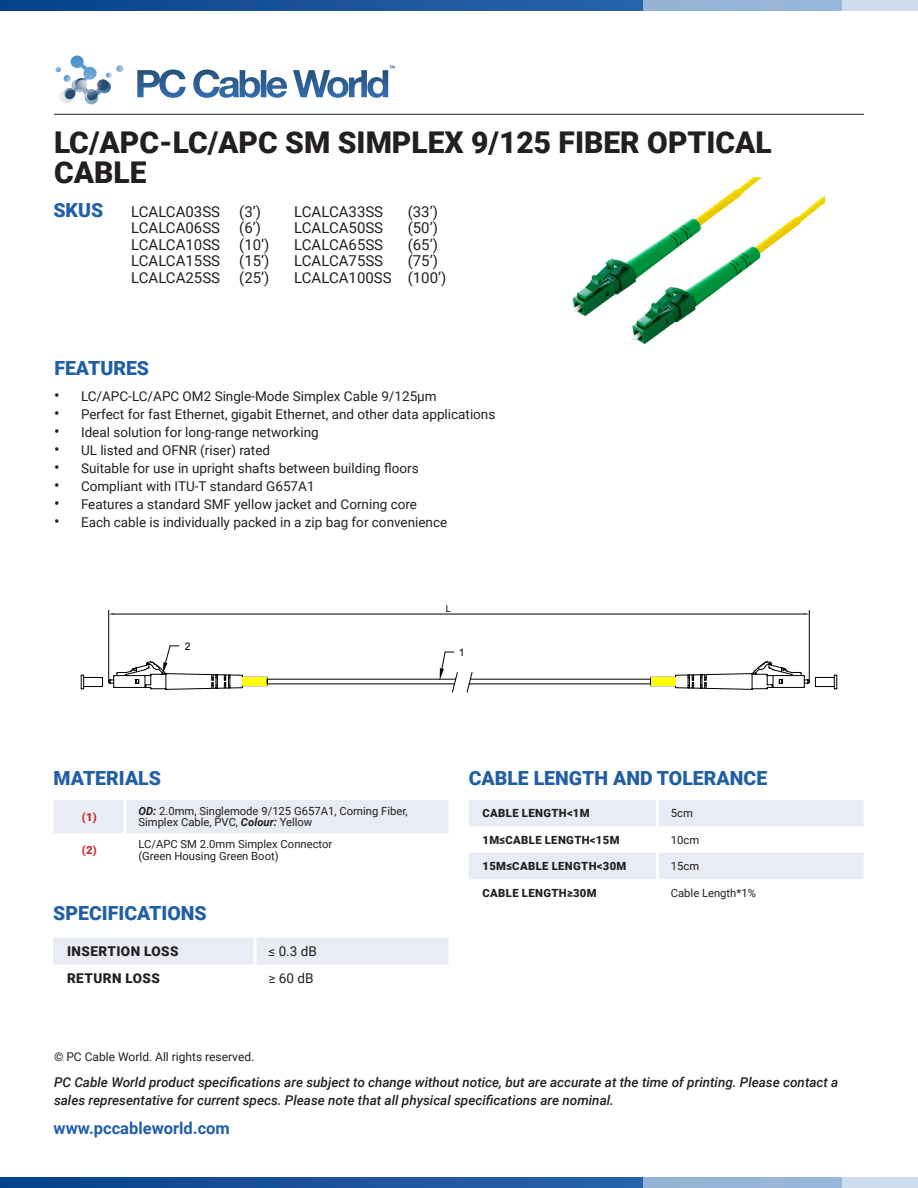
<style>
.page{position:relative;width:918px;height:1188px;background:#fff}
.page>*{position:absolute;margin:0;border:0;box-sizing:border-box;transform-origin:0 0}
.Product_Title{font:900 30px "Roboto";color:#231f20}
.t1{font:900 19.5px "Roboto";color:#215fa5}
.t2{font:700 16.5px "Roboto";color:#215fa5}
.SKU{font:15px "Roboto";color:#231f20}
.SKU_infos{font:15px "Roboto";color:#231f20}
.t3{font:13.5px "Roboto";color:#231f20}
.t4{font:italic 500 13.5px/18px "Roboto";color:#231f20}
.t5{font:900 13.5px "Roboto";letter-spacing:.035em;color:#231f20}
.t6{font:12px "Roboto";color:#231f20}
.t7{font:11.25px "Roboto";color:#231f20}
.t8{font:900 11.25px "Roboto";letter-spacing:.035em;color:#231f20}
.t9{font:900 11.25px "Roboto";color:#d1232a}
.t10{font:10.5px "Arial";color:#000}
.t11{font:9.15px "Arial";color:#000}
.s1{font-size:16.5px}
.s2{font-weight:700;font-style:italic}
</style>
<div class="page">
<svg style="left:0;top:0;width:644px;height:11px;background:#195299"></svg>
<svg style="left:55px;top:55px;width:69px;height:50px"></svg>
<svg style="left:137px;top:65px;width:258px;height:33px"></svg>
<div style="left:644px;top:0;width:274px;height:11px;background:#95b5d8"></div>
<div style="left:842px;top:0;width:76px;height:11px;background:#cddced"></div>
<svg style="left:0;top:1177px;width:643px;height:11px;background:#185299"></svg>
<div style="left:643px;top:1177px;width:275px;height:11px;background:#95b5d8"></div>
<div style="left:842px;top:1177px;width:76px;height:11px;background:#cddced"></div>
<hr style="left:54px;top:114px;width:810px;height:1px;background:#231f20">
<div style="left:53px;top:938px;width:396px;height:27px;background:#e9ebf5"></div>
<hr style="left:254px;top:938px;width:3px;height:27px;background:#fff">
<svg style="left:469px;top:800px;width:395px;height:79px"></svg>
<hr style="left:656px;top:800px;width:3px;height:26px;background:#fff">
<hr style="left:656px;top:826px;width:3px;height:27px;background:#fff">
<hr style="left:656px;top:853px;width:3px;height:26px;background:#fff">
<div style="left:54px;top:800px;width:395px;height:33px;background:#e9ebf5"></div>
<hr style="left:123px;top:800px;width:3px;height:33px;background:#fff">
<svg style="left:108px;top:610px;width:702px;height:36px"></svg>
<svg style="left:81px;top:646px;width:756px;height:47px"></svg>
<div style="left:651px;top:677px;width:25px;height:9px;background:#ff0"></div>
<img style="left:572px;top:177px;width:252px;height:167px">
<p class="Product_Title" style="left:54px;top:122px;width:719px">LC/APC-LC/APC SM SIMPLEX 9/125 FIBER OPTICAL</p>
<p class="Product_Title" style="left:54px;top:152px;width:94px">CABLE</p>
<p class="t1" style="left:53px;top:197px;width:51px">SKUS</p>
<p class="SKU" style="left:131px;top:201px;width:90px">LCALCA03SS</p>
<p class="SKU" style="left:131px;top:217px;width:90px">LCALCA06SS</p>
<p class="SKU" style="left:131px;top:234px;width:90px">LCALCA10SS</p>
<p class="SKU" style="left:131px;top:250px;width:90px">LCALCA15SS</p>
<p class="SKU" style="left:131px;top:267px;width:90px">LCALCA25SS</p>
<p class="SKU_infos" style="left:239px;top:201px;width:23px">(3’)</p>
<p class="SKU_infos" style="left:239px;top:217px;width:23px">(6’)</p>
<p class="SKU_infos" style="left:239px;top:234px;width:32px">(10’)</p>
<p class="SKU_infos" style="left:239px;top:250px;width:32px">(15’)</p>
<p class="SKU_infos" style="left:239px;top:267px;width:32px">(25’)</p>
<p class="SKU" style="left:294px;top:201px;width:90px">LCALCA33SS</p>
<p class="SKU" style="left:294px;top:217px;width:90px">LCALCA50SS</p>
<p class="SKU" style="left:294px;top:234px;width:90px">LCALCA65SS</p>
<p class="SKU" style="left:294px;top:250px;width:90px">LCALCA75SS</p>
<p class="SKU" style="left:294px;top:267px;width:99px">LCALCA100SS</p>
<p class="SKU_infos" style="left:408px;top:201px;width:32px">(33’)</p>
<p class="SKU_infos" style="left:408px;top:217px;width:32px">(50’)</p>
<p class="SKU_infos" style="left:408px;top:234px;width:32px">(65’)</p>
<p class="SKU_infos" style="left:408px;top:250px;width:32px">(75’)</p>
<p class="SKU_infos" style="left:408px;top:267px;width:40px">(100’)</p>
<p class="t1" style="left:54px;top:354px;width:96px">FEATURES</p>
<p class="t3" style="left:54px;top:387px;width:384px"><span class="s1">•</span> LC/APC-LC/APC OM2 Single-Mode Simplex Cable 9/125µm</p>
<p class="t3" style="left:54px;top:405px;width:443px"><span class="s1">•</span> Perfect for fast Ethernet, gigabit Ethernet, and other data applications</p>
<p class="t3" style="left:54px;top:423px;width:266px"><span class="s1">•</span> Ideal solution for long-range networking</p>
<p class="t3" style="left:54px;top:441px;width:218px"><span class="s1">•</span> UL listed and OFNR (riser) rated</p>
<p class="t3" style="left:54px;top:459px;width:366px"><span class="s1">•</span> Suitable for use in upright shafts between building floors</p>
<p class="t3" style="left:54px;top:477px;width:262px"><span class="s1">•</span> Compliant with ITU-T standard G657A1</p>
<p class="t3" style="left:54px;top:495px;width:365px"><span class="s1">•</span> Features a standard SMF yellow jacket and Corning core</p>
<p class="t3" style="left:54px;top:513px;width:395px"><span class="s1">•</span> Each cable is individually packed in a zip bag for convenience</p>
<p class="t10" style="left:185px;top:639px;width:7px">2</p>
<p class="t11" style="left:446px;top:603px;width:7px">L</p>
<p class="t10" style="left:459px;top:645px;width:7px">1</p>
<p class="t1" style="left:54px;top:765px;width:109px">MATERIALS</p>
<p class="t9" style="left:82px;top:809px;width:16px">(1)</p>
<p class="t7" style="left:138px;top:803px;width:271px"><span class="s2">OD:</span> 2.0mm, Singlemode 9/125 G657A1, Corning Fiber,</p>
<p class="t7" style="left:138px;top:815px;width:175px">Simplex Cable, PVC, <span class="s2">Colour:</span> Yellow</p>
<p class="t9" style="left:82px;top:842px;width:16px">(2)</p>
<p class="t7" style="left:138px;top:836px;width:195px">LC/APC SM 2.0mm Simplex Connector</p>
<p class="t7" style="left:138px;top:848px;width:142px">(Green Housing Green Boot)</p>
<p class="t1" style="left:53px;top:900px;width:155px">SPECIFICATIONS</p>
<p class="t5" style="left:67px;top:942px;width:113px">INSERTION LOSS</p>
<p class="t3" style="left:269px;top:942px;width:50px">≤ 0.3 dB</p>
<p class="t5" style="left:67px;top:969px;width:94px">RETURN LOSS</p>
<p class="t3" style="left:269px;top:969px;width:46px">≥ 60 dB</p>
<p class="t6" style="left:54px;top:1048px;width:202px">© PC Cable World. All rights reserved.</p>
<p class="t1" style="left:469px;top:765px;width:300px">CABLE LENGTH AND TOLERANCE</p>
<p class="t8" style="left:482px;top:806px;width:109px">CABLE LENGTH&lt;1M</p>
<p class="t7" style="left:671px;top:806px;width:24px">5cm</p>
<p class="t8" style="left:482px;top:832px;width:139px">1M≤CABLE LENGTH&lt;15M</p>
<p class="t7" style="left:671px;top:832px;width:30px">10cm</p>
<p class="t8" style="left:482px;top:858px;width:146px">15M≤CABLE LENGTH&lt;30M</p>
<p class="t7" style="left:671px;top:858px;width:30px">15cm</p>
<p class="t8" style="left:482px;top:885px;width:116px">CABLE LENGTH≥30M</p>
<p class="t7" style="left:671px;top:885px;width:87px">Cable Length*1%</p>
<p class="t4" style="left:54px;top:1073px;width:786px">PC Cable World product specifications are subject to change without notice, but are accurate at the time of printing. Please contact a sales representative for current specs. Please note that all physical specifications are nominal.</p>
<p class="t2" style="left:54px;top:1117px;width:178px">www.pccableworld.com</p>
</div>
